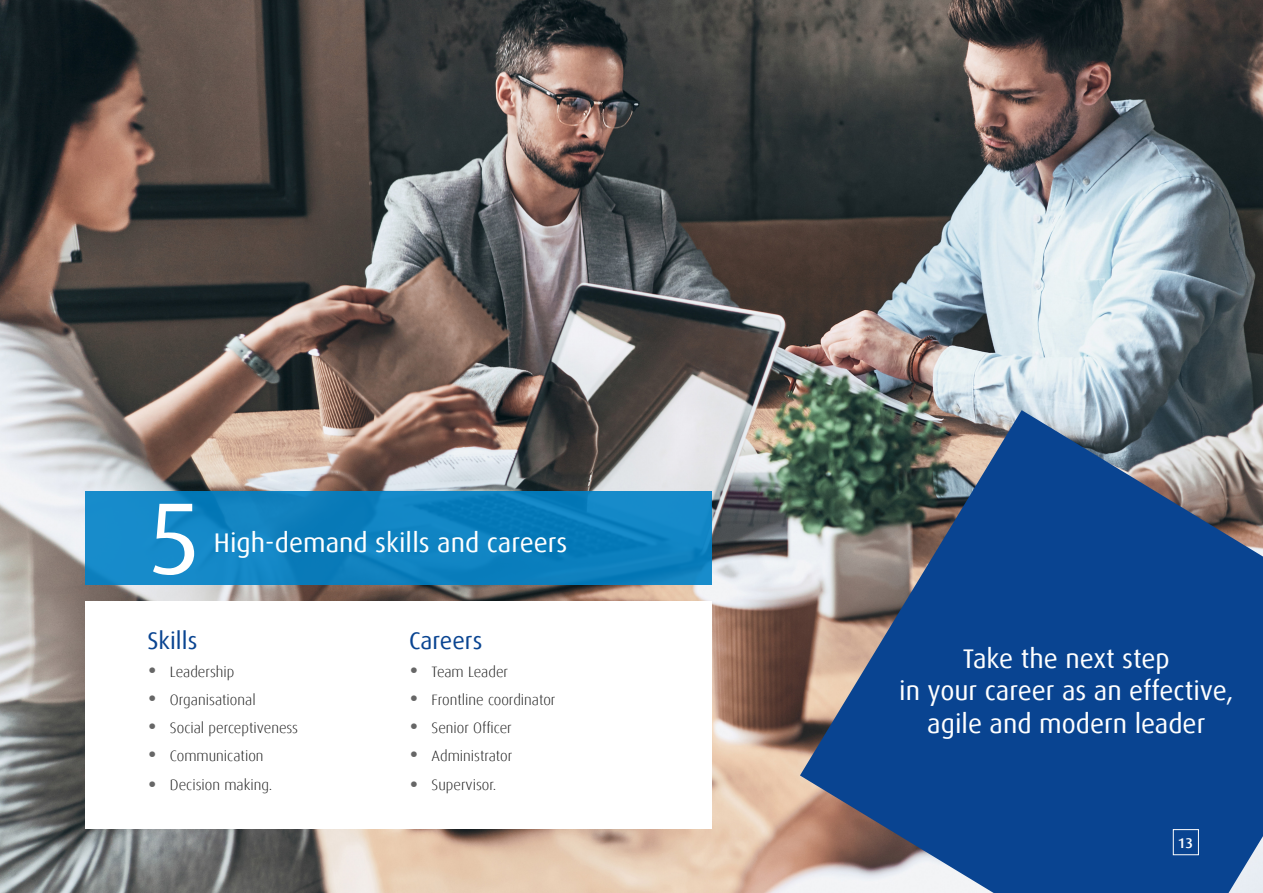
<style>
.page{position:relative;width:1263px;height:893px;background:#fff}
.page>*{position:absolute;margin:0;border:0;box-sizing:border-box;transform-origin:0 0}
.t1{font:102px "Dax";color:#fff}
.t2{font:27px/32.4px "Dax";color:#fff;text-align:center}
.t3{font:24px "Dax";color:#094491}
.t4{font:300 15px "Dax";color:#1a1a1a}
.t5{font:500 14.1px "Dax";color:#fff}
.s1{font-weight:400;font-size:30px;color:#666}
</style>
<div class="page">
<img style="left:0;top:0;width:1263px;height:893px">
<svg style="left:800px;top:410px;width:463px;height:483px;background:#32598b"></svg>
<div style="left:85px;top:491px;width:627px;height:93px;background:linear-gradient(to right,#1386c5,#0a7ebd)"></div>
<div style="left:85px;top:601px;width:627px;height:228px;background:#fff"></div>
<div style="left:1173px;top:829px;width:26px;height:26px;border:1px solid #fff"></div>
<p class="t1" style="left:147px;top:482px;width:55px">5</p>
<p class="t2" style="left:214px;top:526px;width:355px">High-demand skills and careers</p>
<p class="t3" style="left:147px;top:627px;width:51px">Skills</p>
<p class="t4" style="left:147px;top:663px;width:89px"><span class="s1">•</span> Leadership</p>
<p class="t4" style="left:147px;top:691px;width:110px"><span class="s1">•</span> Organisational</p>
<p class="t4" style="left:147px;top:719px;width:152px"><span class="s1">•</span> Social perceptiveness</p>
<p class="t4" style="left:147px;top:747px;width:118px"><span class="s1">•</span> Communication</p>
<p class="t4" style="left:147px;top:777px;width:127px"><span class="s1">•</span> Decision making.</p>
<p class="t3" style="left:409px;top:627px;width:75px">Careers</p>
<p class="t4" style="left:409px;top:663px;width:101px"><span class="s1">•</span> Team Leader</p>
<p class="t4" style="left:409px;top:691px;width:148px"><span class="s1">•</span> Frontline coordinator</p>
<p class="t4" style="left:409px;top:719px;width:104px"><span class="s1">•</span> Senior Officer</p>
<p class="t4" style="left:409px;top:747px;width:105px"><span class="s1">•</span> Administrator</p>
<p class="t4" style="left:409px;top:777px;width:89px"><span class="s1">•</span> Supervisor.</p>
<p class="t2" style="left:899px;top:642px;width:336px">Take the next step<br>in your career as an effective, agile and modern leader</p>
<p class="t5" style="left:1178px;top:835px;width:17px">13</p>
</div>
